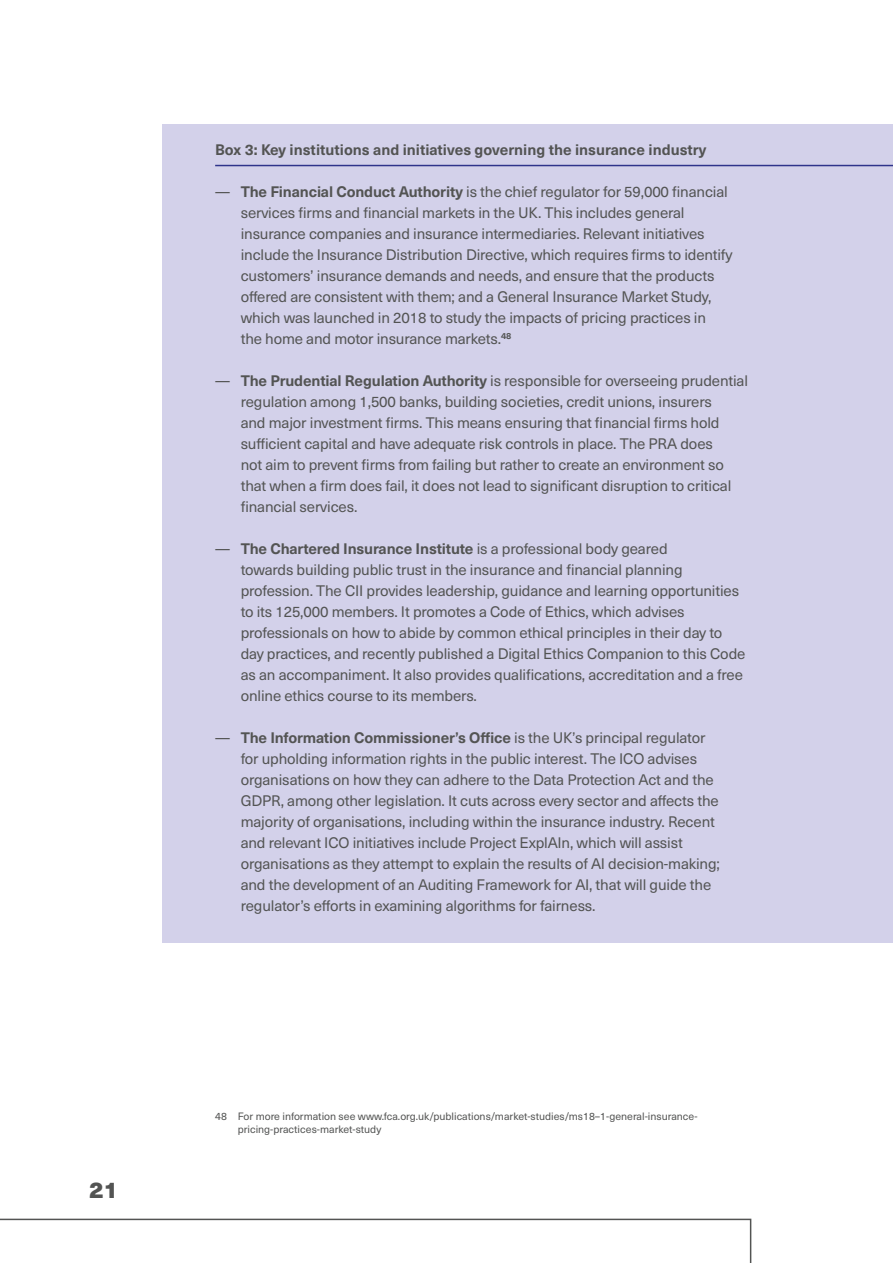
<style>
.page{position:relative;width:893px;height:1263px;background:#fff}
.page>*{position:absolute;margin:0;border:0;box-sizing:border-box;transform-origin:0 0}
.t1{font:900 22.5px "Neue Haas Unica W1 G";color:#535453}
.t2{font:15px/21px "Neue Haas Unica W1 G";letter-spacing:-.01em;color:#535453}
.t3{font:700 15px "Neue Haas Unica W1 G";color:#535453}
.t4{font:10.5px/13.5px "Neue Haas Unica W1 G";color:#535453}
.s1{font-weight:700}
</style>
<div class="page">
<div style="left:163px;top:124px;width:730px;height:818px;background:#d3d1ea"></div>
<hr style="left:215px;top:165px;width:678px;height:1px;background:#2f348b">
<h1 class="t1" style="left:89px;top:1172px;width:31px">21</h1>
<p class="t3" style="left:215px;top:138px;width:493px">Box 3: Key institutions and initiatives governing the insurance industry</p>
<p class="t2" style="left:241px;top:180px;width:493px;text-indent:-26px">— <span class="s1">The Financial Conduct Authority</span> is the chief regulator for 59,000 financial services firms and financial markets in the UK. This includes general insurance companies and insurance intermediaries. Relevant initiatives include the Insurance Distribution Directive, which requires firms to identify customers’ insurance demands and needs, and ensure that the products offered are consistent with them; and a General Insurance Market Study, which was launched in 2018 to study the impacts of pricing practices in<br>the home and motor insurance markets.<sup>48</sup></p>
<p class="t2" style="left:241px;top:369px;width:509px;text-indent:-26px">— <span class="s1">The Prudential Regulation Authority</span> is responsible for overseeing prudential regulation among 1,500 banks, building societies, credit unions, insurers<br>and major investment firms. This means ensuring that financial firms hold sufficient capital and have adequate risk controls in place. The PRA does<br>not aim to prevent firms from failing but rather to create an environment so that when a firm does fail, it does not lead to significant disruption to critical financial services.</p>
<p class="t2" style="left:241px;top:537px;width:506px;text-indent:-26px">— <span class="s1">The Chartered Insurance Institute</span> is a professional body geared<br>towards building public trust in the insurance and financial planning profession. The CII provides leadership, guidance and learning opportunities to its 125,000 members. It promotes a Code of Ethics, which advises professionals on how to abide by common ethical principles in their day to day practices, and recently published a Digital Ethics Companion to this Code as an accompaniment. It also provides qualifications, accreditation and a free online ethics course to its members.</p>
<p class="t2" style="left:241px;top:726px;width:481px;text-indent:-26px">— <span class="s1">The Information Commissioner’s Office</span> is the UK’s principal regulator for upholding information rights in the public interest. The ICO advises organisations on how they can adhere to the Data Protection Act and the GDPR, among other legislation. It cuts across every sector and affects the majority of organisations, including within the insurance industry. Recent and relevant ICO initiatives include Project ExplAIn, which will assist organisations as they attempt to explain the results of AI decision-making; and the development of an Auditing Framework for AI, that will guide the regulator’s efforts in examining algorithms for fairness.</p>
<p class="t4" style="left:238px;top:1109px;width:462px;text-indent:-23px">48 For more information see www.fca.org.uk/publications/market-studies/ms18–1-general-insurance&shy;pricing-practices-market-study</p>
</div>
